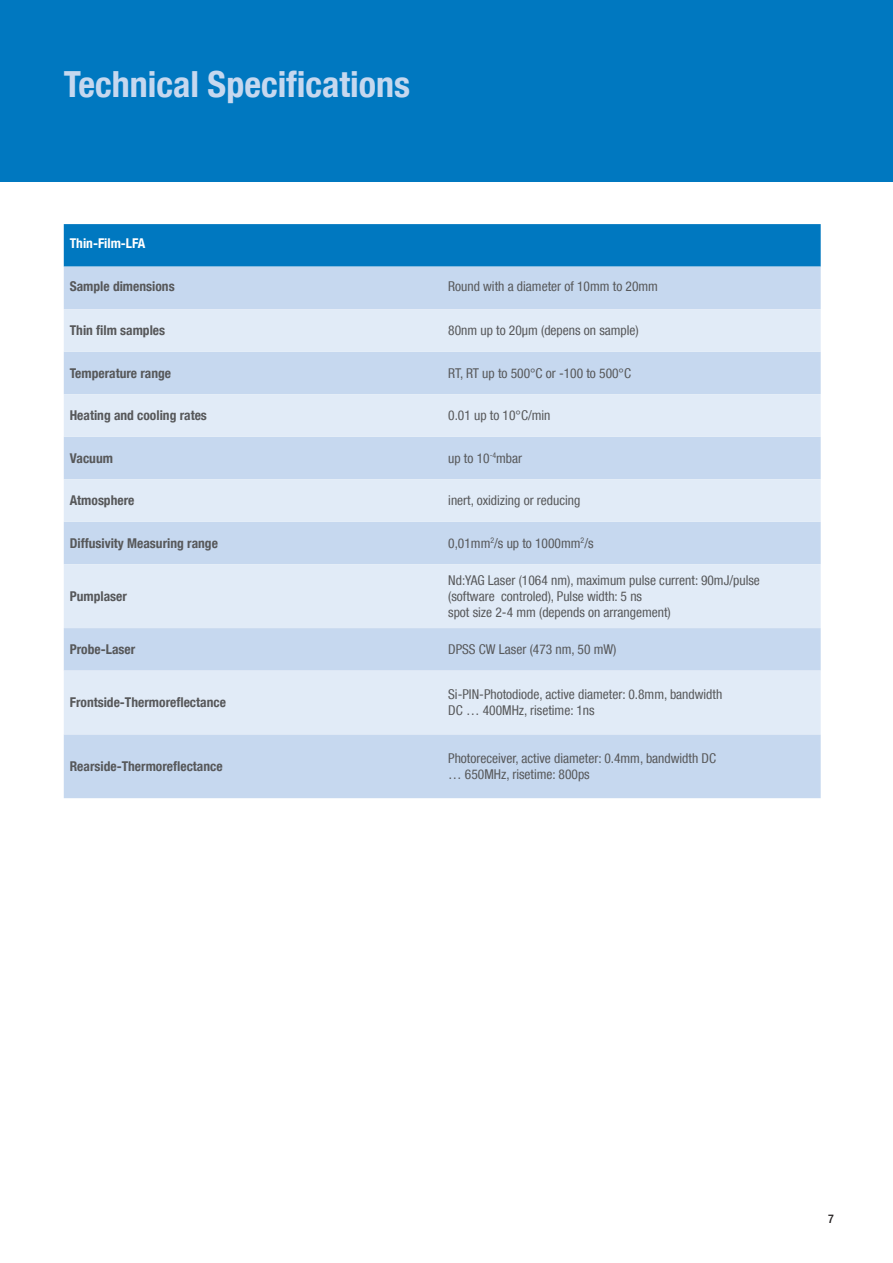
<style>
.page{position:relative;width:893px;height:1263px;background:#fff}
.page>*{position:absolute;margin:0;border:0;box-sizing:border-box;transform-origin:0 0}
.Überschrift{font:700 condensed 36px "Helvetica Neue LT Com";color:#c6d8ef}
.Fließtext_9pt{font:condensed 13.5px "Helvetica Neue LT Com";color:#57585a}
.Fließtext_9pt-2{font:700 condensed 13.5px "Helvetica Neue LT Com";color:#57585a}
.Fließtext_9pt-3{font:700 condensed 13.5px "Helvetica Neue LT Com";color:#fff}
.t1{font:500 condensed 12px "Helvetica Neue LT Com";color:#231f20}
</style>
<div class="page">
<div style="left:0;top:0;width:893px;height:182px;background:#0078c0"></div>
<div style="left:64px;top:224px;width:757px;height:43px;background:#0078c0"></div>
<div style="left:64px;top:267px;width:757px;height:531px;background:#c6d8ef"></div>
<svg style="left:64px;top:309px;width:757px;height:425px;background:#d6e3f3"></svg>
<p class="Überschrift" style="left:64px;top:62px;width:348px">Technical Specifications</p>
<p class="Fließtext_9pt-3" style="left:70px;top:235px;width:77px">Thin-Film-LFA</p>
<p class="Fließtext_9pt-2" style="left:70px;top:278px;width:106px">Sample dimensions</p>
<p class="Fließtext_9pt" style="left:448px;top:278px;width:211px">Round with a diameter of 10mm to 20mm</p>
<p class="Fließtext_9pt-2" style="left:70px;top:322px;width:97px">Thin film samples</p>
<p class="Fließtext_9pt" style="left:448px;top:322px;width:192px">80nm up to 20µm (depens on sample)</p>
<p class="Fließtext_9pt-2" style="left:70px;top:365px;width:103px">Temperature range</p>
<p class="Fließtext_9pt" style="left:448px;top:365px;width:184px">RT, RT up to 500°C or -100 to 500°C</p>
<p class="Fließtext_9pt-2" style="left:70px;top:407px;width:139px">Heating and cooling rates</p>
<p class="Fließtext_9pt" style="left:448px;top:408px;width:104px">0.01 up to 10°C/min</p>
<p class="Fließtext_9pt-2" style="left:70px;top:450px;width:45px">Vacuum</p>
<p class="Fließtext_9pt" style="left:448px;top:450px;width:75px">up to 10<sup>-4</sup>mbar</p>
<p class="Fließtext_9pt-2" style="left:70px;top:492px;width:66px">Atmosphere</p>
<p class="Fließtext_9pt" style="left:448px;top:493px;width:134px">inert, oxidizing or reducing</p>
<p class="Fließtext_9pt-2" style="left:70px;top:535px;width:150px">Diffusivity Measuring range</p>
<p class="Fließtext_9pt" style="left:448px;top:535px;width:147px">0,01mm<sup>2</sup>/s up to 1000mm<sup>2</sup>/s</p>
<p class="Fließtext_9pt-2" style="left:70px;top:588px;width:59px">Pumplaser</p>
<p class="Fließtext_9pt" style="left:448px;top:572px;width:313px">Nd:YAG Laser (1064 nm), maximum pulse current: 90mJ/pulse</p>
<p class="Fließtext_9pt" style="left:448px;top:588px;width:195px">(software controled), Pulse width: 5 ns</p>
<p class="Fließtext_9pt" style="left:448px;top:604px;width:224px">spot size 2-4 mm (depends on arrangement)</p>
<p class="Fließtext_9pt-2" style="left:70px;top:641px;width:67px">Probe-Laser</p>
<p class="Fließtext_9pt" style="left:448px;top:641px;width:170px">DPSS CW Laser (473 nm, 50 mW)</p>
<p class="Fließtext_9pt-2" style="left:70px;top:694px;width:158px">Frontside-Thermoreflectance</p>
<p class="Fließtext_9pt-2" style="left:70px;top:758px;width:154px">Rearside-Thermoreflectance</p>
<p class="Fließtext_9pt" style="left:448px;top:686px;width:276px">Si-PIN-Photodiode, active diameter: 0.8mm, bandwidth</p>
<p class="Fließtext_9pt" style="left:448px;top:703px;width:148px">DC … 400MHz, risetime: 1ns</p>
<p class="Fließtext_9pt" style="left:448px;top:750px;width:269px">Photoreceiver, active diameter: 0.4mm, bandwidth DC</p>
<p class="Fließtext_9pt" style="left:448px;top:766px;width:143px">… 650MHz, risetime: 800ps</p>
<p class="t1" style="left:828px;top:1212px;width:7px">7</p>
</div>
